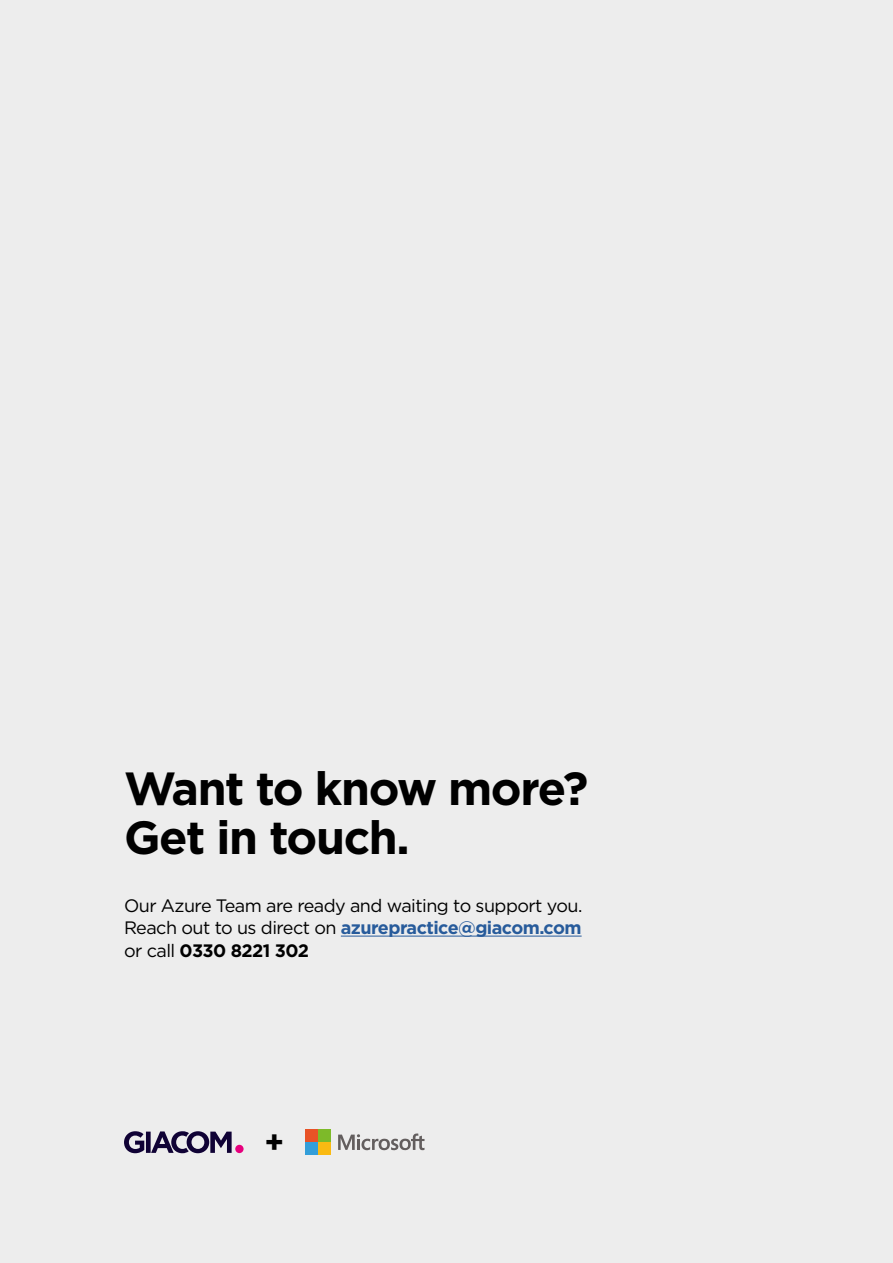
<style>
.page{position:relative;width:893px;height:1263px;background:#ededed}
.page>*{position:absolute;margin:0;border:0;box-sizing:border-box;transform-origin:0 0}
.t1{font:700 46.5px/49.5px "Gotham";letter-spacing:-.03em;color:#000}
.t2{font:700 31.05px "Gotham";color:#000}
.t3{font:18px/22.5px "Gotham";letter-spacing:-.03em;color:#000;text-align:justify}
.s1{font-weight:700;color:#275b9b}
.s2{font-weight:700}
</style>
<div class="page">
<div style="left:305px;top:1129px;width:12px;height:13px;background:#e85226"></div>
<div style="left:318px;top:1129px;width:12px;height:13px;background:#7dba29"></div>
<svg style="left:338px;top:1133px;width:86px;height:17px"></svg>
<div style="left:305px;top:1143px;width:12px;height:12px;background:#339ed9"></div>
<div style="left:318px;top:1143px;width:12px;height:12px;background:#faba12"></div>
<svg style="left:124px;top:1131px;width:108px;height:22px"></svg>
<div style="left:235px;top:1145px;width:9px;height:8px;background:#e6007d;border-radius:50%"></div>
<hr style="left:341px;top:936px;width:241px;height:1px;background:#275b9b">
<h1 class="t1" style="left:124px;top:763px;width:466px">Want to know more?<br>Get in touch.</h1>
<p class="t3" style="left:124px;top:894px;width:460px">Our Azure Team are ready and waiting to support you.<br>Reach out to us direct on <span class="s1">azurepractice@giacom.com </span>or call <span class="s2">0330 8221 302</span></p>
<h2 class="t2" style="left:265px;top:1122px;width:21px">+</h2>
</div>
